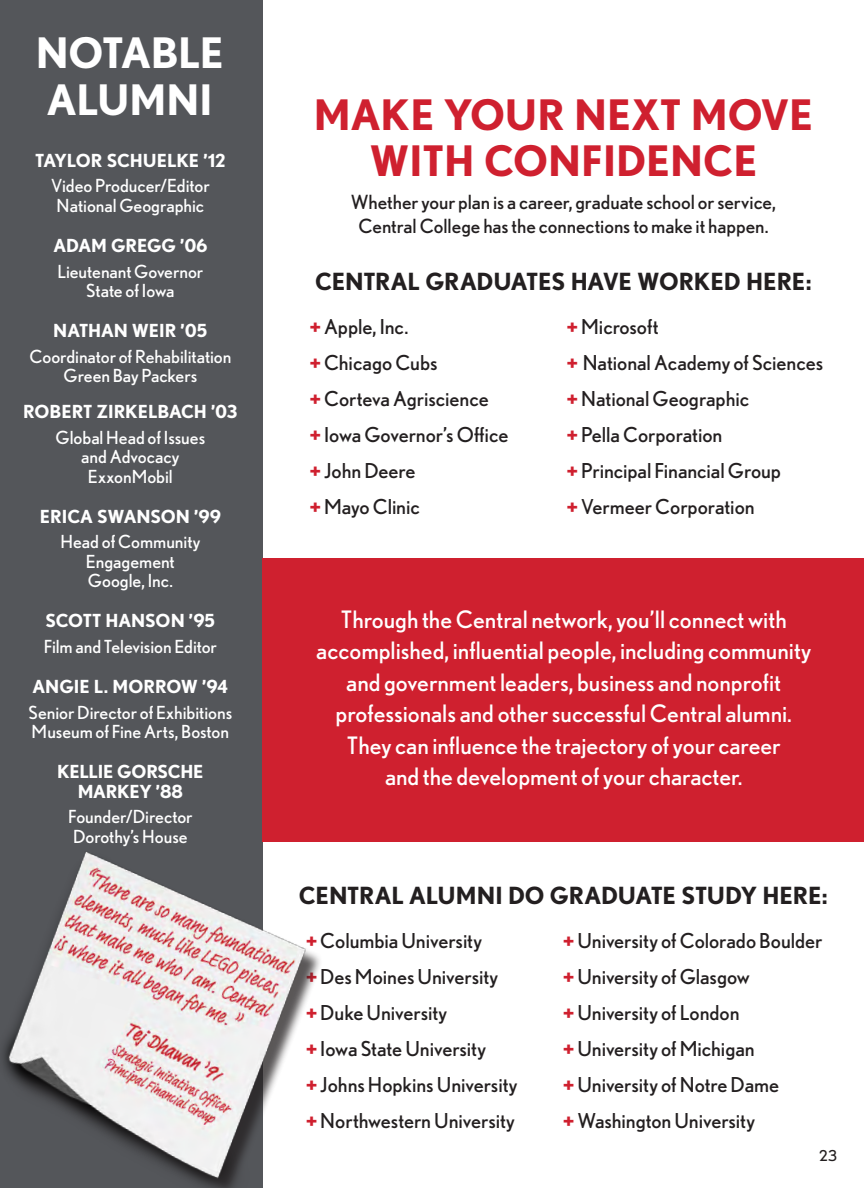
<style>
.page{position:relative;width:864px;height:1188px;background:#fff}
.page>*{position:absolute;margin:0;border:0;box-sizing:border-box;transform-origin:0 0}
.t1{font:700 42px "Nobel";color:#cf202f}
.Page_Title{font:700 42px "Nobel";letter-spacing:-.01em;color:#fff}
.t2{font:24px/31.5px "Nobel";color:#fff;text-align:center}
.body_copy_bold{font:700 23.7px "Nobel";letter-spacing:-.005em;color:#231f20}
.gatefold_list{font:20.55px/36px "Nobel";color:#231f20}
.t3{font:19.5px/24px "Nobel";color:#231f20;text-align:center}
.Quote_-_Name{font:18px/25.5px "Nobel";color:#fff}
.Quote_-_Name-2{font:700 18px/25.5px "Nobel";letter-spacing:-.015em;color:#fff;text-align:center}
.t4{font:15px "Nobel";color:#231f20}
.s1{font-weight:700}
.s2{font-weight:400}
.s3{font-weight:700;color:#cf202f}
</style>
<div class="page">
<div style="left:0;top:0;width:263px;height:1188px;background:#54565a"></div>
<div style="left:263px;top:558px;width:601px;height:284px;background:#cf202f"></div>
<img style="left:3px;top:826px;width:317px;height:362px">
<p class="Page_Title" style="left:36px;top:28px;width:189px">NOTABLE</p>
<p class="Page_Title" style="left:47px;top:74px;width:167px">ALUMNI</p>
<p class="Quote_-_Name" style="left:35px;top:148px;width:192px;text-align:center"><span class="s1">TAYLOR SCHUELKE ’12<br></span>Video Producer/Editor</p>
<p class="Quote_-_Name" style="left:57px;top:193px;width:149px">National Geographic</p>
<p class="Quote_-_Name" style="left:54px;top:233px;width:155px"><span class="s1">ADAM GREGG ’06<br></span>Lieutenant Governor</p>
<p class="Quote_-_Name" style="left:86px;top:278px;width:90px">State of Iowa</p>
<p class="Quote_-_Name" style="left:29px;top:318px;width:204px;text-align:center"><span class="s1">NATHAN WEIR ’05<br></span>Coordinator of Rehabilitation</p>
<p class="Quote_-_Name" style="left:64px;top:363px;width:135px">Green Bay Packers</p>
<p class="Quote_-_Name-2" style="left:23px;top:398px;width:216px">ROBERT ZIRKELBACH ’03<br><span class="s2">Global Head of Issues</span></p>
<p class="Quote_-_Name" style="left:81px;top:447px;width:100px;line-height:19.5px;text-align:center">and Advocacy<br>ExxonMobil</p>
<p class="Quote_-_Name-2" style="left:40px;top:503px;width:183px">ERICA SWANSON ’99<br><span class="s2">Head of Community</span></p>
<p class="Quote_-_Name" style="left:86px;top:551px;width:90px;line-height:19.5px">Engagement<br>Google, Inc.</p>
<p class="Quote_-_Name" style="left:44px;top:608px;width:175px"><span class="s1">SCOTT HANSON ’95<br></span>Film and Television Editor</p>
<p class="Quote_-_Name" style="left:28px;top:674px;width:205px"><span class="s1">ANGIE L. MORROW ’94<br></span>Senior Director of Exhibitions</p>
<p class="Quote_-_Name" style="left:32px;top:719px;width:199px">Museum of Fine Arts, Boston</p>
<p class="Quote_-_Name-2" style="left:57px;top:762px;width:148px;line-height:19.5px">KELLIE GORSCHE<br>MARKEY ’88</p>
<p class="Quote_-_Name" style="left:68px;top:807px;width:126px;line-height:19.5px">Founder/Director<br>Dorothy’s House</p>
<p class="t1" style="left:314px;top:89px;width:501px">MAKE YOUR NEXT MOVE</p>
<p class="t1" style="left:369px;top:136px;width:389px">WITH CONFIDENCE</p>
<p class="t3" style="left:351px;top:190px;width:427px">Whether your plan is a career, graduate school or service,<br>Central College has the connections to make it happen.</p>
<p class="body_copy_bold" style="left:315px;top:267px;width:498px">CENTRAL GRADUATES HAVE WORKED HERE:</p>
<p class="gatefold_list" style="left:310px;top:308px;width:129px"><span class="s3">+</span> Apple, Inc.<br><span class="s3">+</span> Chicago Cubs</p>
<p class="gatefold_list" style="left:310px;top:380px;width:180px"><span class="s3">+</span> Corteva Agriscience</p>
<p class="gatefold_list" style="left:310px;top:416px;width:200px"><span class="s3">+</span> Iowa Governor’s Office</p>
<p class="gatefold_list" style="left:310px;top:452px;width:107px"><span class="s3">+</span> John Deere</p>
<p class="gatefold_list" style="left:310px;top:488px;width:112px"><span class="s3">+</span> Mayo Clinic</p>
<p class="gatefold_list" style="left:567px;top:308px;width:93px"><span class="s3">+</span> Microsoft</p>
<p class="gatefold_list" style="left:567px;top:344px;width:258px"><span class="s3">+</span> National Academy of Sciences</p>
<p class="gatefold_list" style="left:567px;top:380px;width:184px"><span class="s3">+</span> National Geographic</p>
<p class="gatefold_list" style="left:567px;top:416px;width:157px"><span class="s3">+</span> Pella Corporation</p>
<p class="gatefold_list" style="left:567px;top:452px;width:216px"><span class="s3">+</span> Principal Financial Group</p>
<p class="gatefold_list" style="left:567px;top:488px;width:189px"><span class="s3">+</span> Vermeer Corporation</p>
<p class="t2" style="left:316px;top:603px;width:496px">Through the Central network, you’ll connect with accomplished, influential people, including community</p>
<p class="t2" style="left:336px;top:666px;width:458px">and government leaders, business and nonprofit professionals and other successful Central alumni.<br>They can influence the trajectory of your career and the development of your character.</p>
<p class="body_copy_bold" style="left:299px;top:882px;width:530px">CENTRAL ALUMNI DO GRADUATE STUDY HERE:</p>
<p class="gatefold_list" style="left:306px;top:922px;width:194px"><span class="s3">+</span> Columbia University <span class="s3">+</span> Des Moines University</p>
<p class="gatefold_list" style="left:306px;top:994px;width:143px"><span class="s3">+</span> Duke University</p>
<p class="gatefold_list" style="left:306px;top:1030px;width:182px"><span class="s3">+</span> Iowa State University</p>
<p class="gatefold_list" style="left:306px;top:1066px;width:213px"><span class="s3">+</span> Johns Hopkins University</p>
<p class="gatefold_list" style="left:306px;top:1102px;width:210px"><span class="s3">+</span> Northwestern University</p>
<p class="gatefold_list" style="left:563px;top:922px;width:261px"><span class="s3">+</span> University of Colorado Boulder</p>
<p class="gatefold_list" style="left:563px;top:958px;width:188px"><span class="s3">+</span> University of Glasgow</p>
<p class="gatefold_list" style="left:563px;top:994px;width:178px"><span class="s3">+</span> University of London</p>
<p class="gatefold_list" style="left:563px;top:1030px;width:193px"><span class="s3">+</span> University of Michigan</p>
<p class="gatefold_list" style="left:563px;top:1066px;width:218px"><span class="s3">+</span> University of Notre Dame</p>
<p class="gatefold_list" style="left:563px;top:1102px;width:193px"><span class="s3">+</span> Washington University</p>
<p class="t4" style="left:819px;top:1146px;width:19px">23</p>
</div>
